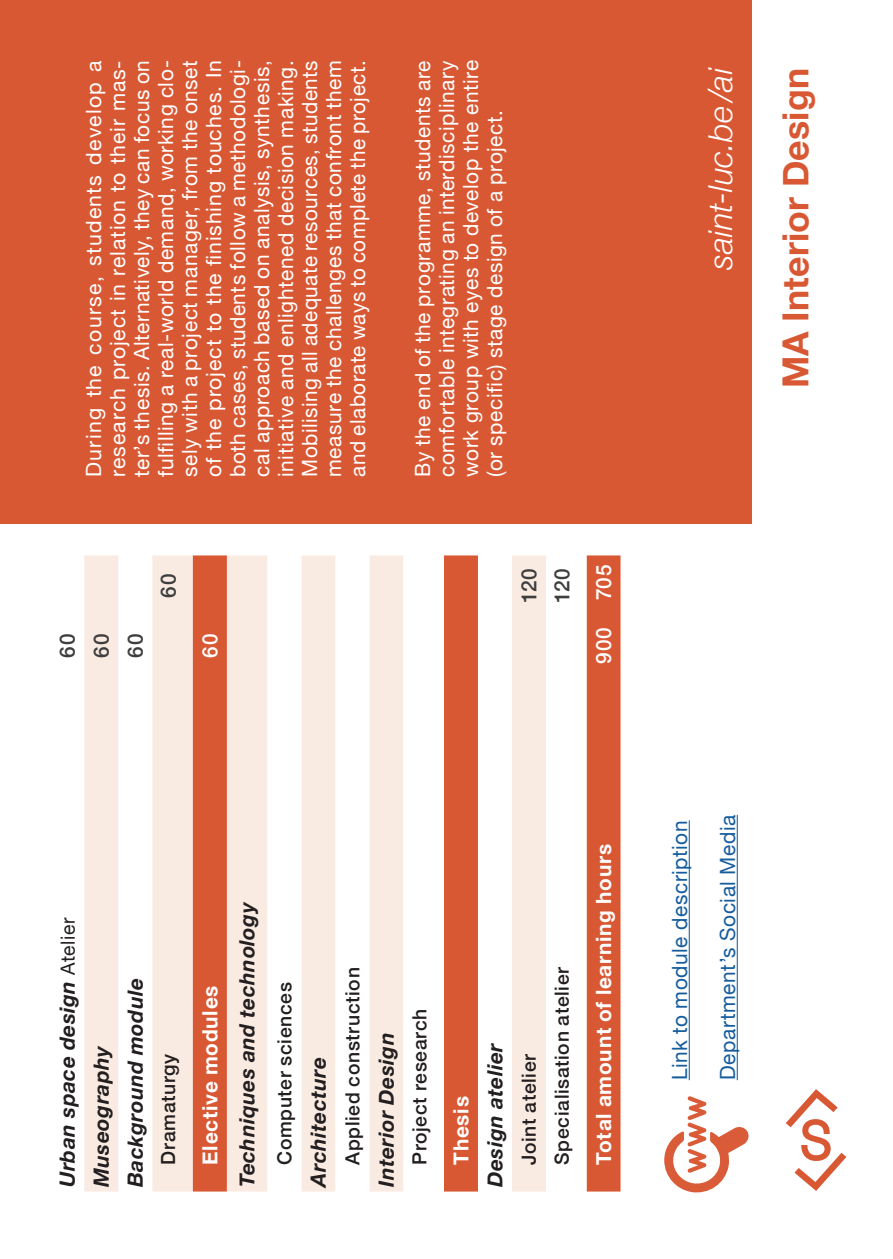
<style>
.page{position:relative;width:893px;height:1259px;background:#fff}
.page>*{position:absolute;margin:0;border:0;box-sizing:border-box;transform-origin:0 0}
.t1{font:700 36px "Helvetica Neue";letter-spacing:.005em;color:#d95834}
.t2{font:italic 300 33px "Helvetica Neue";letter-spacing:.005em;color:#fff}
.t3{font:21px/24px "Helvetica Neue";letter-spacing:.03em;color:#fff;text-align:justify}
.t4{font:italic 700 21px "Helvetica Neue";letter-spacing:.025em;color:#231f20}
.t5{font:700 21px "Helvetica Neue";letter-spacing:.035em;color:#fff}
.t6{font:21px "Helvetica Neue";letter-spacing:.03em;color:#175d9e}
.t7{font:500 21px "Helvetica Neue";letter-spacing:.04em;color:#3e3e3f}
.t8{font:500 21px "Helvetica Neue";letter-spacing:.04em;color:#fff}
.t9{font:500 19.5px "Helvetica Neue";letter-spacing:.035em;color:#231f20}
.s1{font-weight:400;font-style:normal;font-size:19.5px}
</style>
<div class="page">
<div style="left:0;top:0;width:752px;height:524px;background:#d95834"></div>
<svg style="left:84px;top:555px;width:109px;height:636px;fill:#faebe2"></svg>
<svg style="left:193px;top:555px;width:427px;height:636px;background:#e58f76"></svg>
<svg style="left:267px;top:555px;width:319px;height:636px"></svg>
<svg style="left:664px;top:1096px;width:85px;height:97px"></svg>
<hr style="left:689px;top:820px;width:1px;height:260px;background:#175d9e">
<hr style="left:737px;top:815px;width:1px;height:265px;background:#175d9e">
<svg style="left:786px;top:1089px;width:60px;height:102px"></svg>
<p class="t3" style="left:83px;top:477px;width:418px;rotate:-90deg">During the course, students develop a research project in relation to their mas&shy;ter’s thesis. Alternatively, they can focus on fulfilling a real-world demand, working clo&shy;sely with a project manager, from the onset of the project to the finishing touches. In both cases, students follow a methodologi&shy;cal approach based on analysis, synthesis, initiative and enlightened decision making.<br>Mobilising all adequate resources, students measure the challenges that confront them and elaborate ways to complete the project.</p>
<p class="t3" style="left:412px;top:477px;width:418px;rotate:-90deg">By the end of the programme, students are comfortable integrating an interdisciplinary work group with eyes to develop the entire (or specific) stage design of a project.</p>
<p class="t7" style="left:50px;top:657px;width:25px;rotate:-90deg">60</p>
<p class="t7" style="left:84px;top:657px;width:25px;rotate:-90deg">60</p>
<p class="t7" style="left:118px;top:657px;width:25px;rotate:-90deg">60</p>
<p class="t7" style="left:151px;top:597px;width:25px;rotate:-90deg">60</p>
<p class="t8" style="left:193px;top:657px;width:25px;rotate:-90deg">60</p>
<p class="t7" style="left:512px;top:603px;width:36px;rotate:-90deg">120</p>
<p class="t7" style="left:545px;top:603px;width:36px;rotate:-90deg">120</p>
<p class="t8" style="left:587px;top:600px;width:37px;rotate:-90deg">705</p>
<p class="t8" style="left:587px;top:664px;width:38px;rotate:-90deg">900</p>
<h2 class="t2" style="left:694px;top:270px;width:205px;rotate:-90deg">saint-luc.be /ai</h2>
<h1 class="t1" style="left:767px;top:388px;width:322px;rotate:-90deg">MA Interior Design</h1>
<p class="t4" style="left:51px;top:1187px;width:271px;rotate:-90deg">Urban space design <span class="s1">Atelier</span></p>
<p class="t4" style="left:85px;top:1187px;width:144px;rotate:-90deg">Museography</p>
<p class="t4" style="left:119px;top:1187px;width:210px;rotate:-90deg">Background module</p>
<p class="t9" style="left:153px;top:1164px;width:113px;rotate:-90deg">Dramaturgy</p>
<p class="t5" style="left:193px;top:1164px;width:181px;rotate:-90deg">Elective modules</p>
<p class="t4" style="left:231px;top:1187px;width:288px;rotate:-90deg">Techniques and technology</p>
<p class="t9" style="left:269px;top:1164px;width:184px;rotate:-90deg">Computer sciences</p>
<p class="t4" style="left:302px;top:1187px;width:132px;rotate:-90deg">Architecture</p>
<p class="t9" style="left:337px;top:1164px;width:199px;rotate:-90deg">Applied construction</p>
<p class="t4" style="left:370px;top:1187px;width:156px;rotate:-90deg">Interior Design</p>
<p class="t9" style="left:404px;top:1164px;width:157px;rotate:-90deg">Project research</p>
<p class="t5" style="left:444px;top:1164px;width:70px;rotate:-90deg">Thesis</p>
<p class="t4" style="left:478px;top:1187px;width:146px;rotate:-90deg">Design atelier</p>
<p class="t9" style="left:513px;top:1164px;width:112px;rotate:-90deg">Joint atelier</p>
<p class="t9" style="left:546px;top:1164px;width:199px;rotate:-90deg">Specialisation atelier</p>
<p class="t5" style="left:587px;top:1164px;width:322px;rotate:-90deg">Total amount of learning hours</p>
<p class="t6" style="left:664px;top:1080px;width:261px;rotate:-90deg">Link to module description</p>
<p class="t6" style="left:713px;top:1080px;width:267px;rotate:-90deg">Department’s Social Media</p>
</div>
